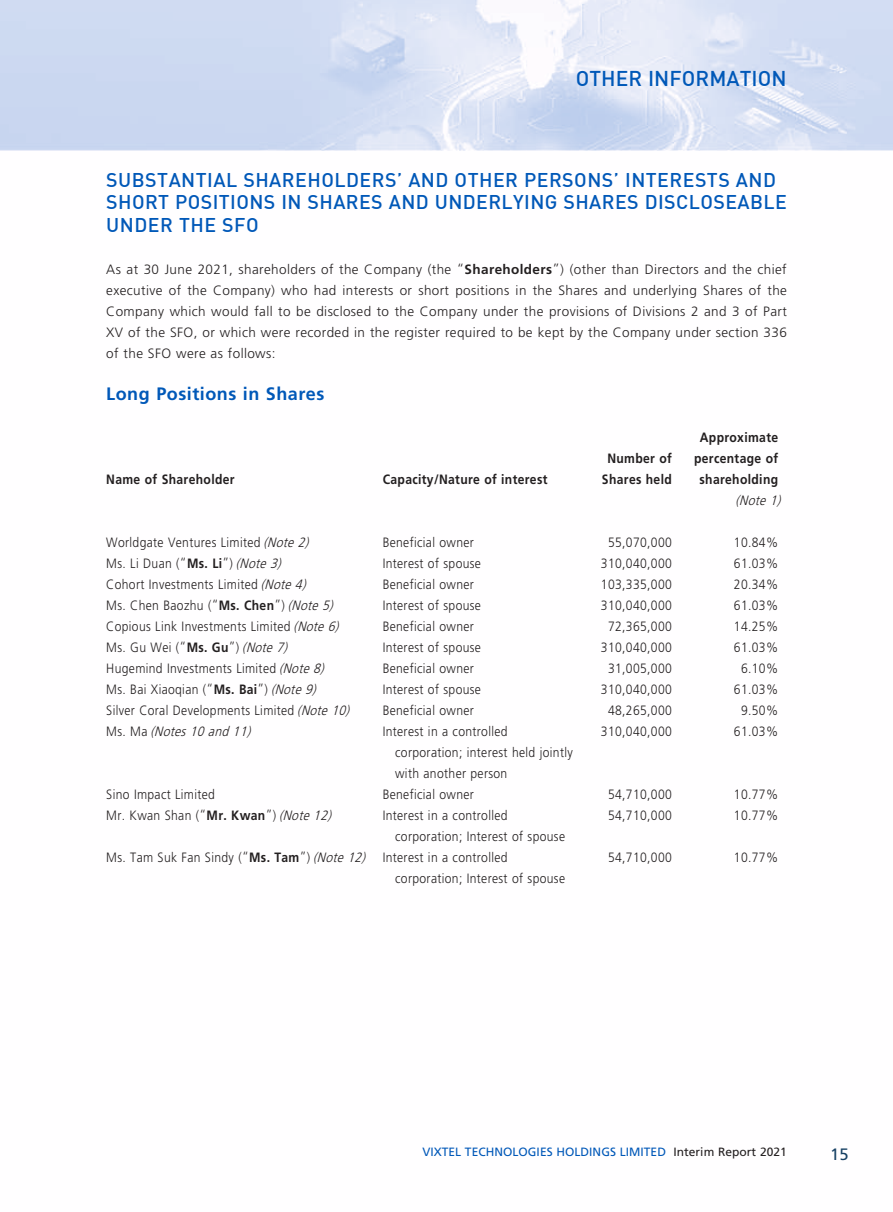
<style>
.page{position:relative;width:893px;height:1212px;background:#fff}
.page>*{position:absolute;margin:0;border:0;box-sizing:border-box;transform-origin:0 0}
.t1{font:21px "DIN Medium";letter-spacing:.005em;color:#0058b8}
.t2{font:19.5px/22.5px "DIN Medium";letter-spacing:.025em;color:#0058b8}
.t3{font:700 18px "Frutiger LT Std";letter-spacing:.03em;color:#0058b8}
.t4{font:16.5px "Frutiger LT Std";color:#164063}
.t5{font:300 13.5px/21px "Frutiger LT Std";letter-spacing:.03em;color:#231f20;scale:.9 1}
.t6{font:300 13.5px/21px "Frutiger LT Std";letter-spacing:.03em;color:#231f20;text-align:justify}
.t7{font:700 13.5px/21px "Frutiger LT Std";letter-spacing:.03em;color:#231f20;text-align:center;scale:.9 1}
.t8{font:italic 300 13.5px "Frutiger LT Std";color:#231f20;scale:.9 1}
.t9{font:12px "Frutiger LT Std";letter-spacing:.005em;color:#0058b8}
.s1{font-weight:700}
.s2{font-style:italic}
.s3{font-style:normal}
.s4{color:#231f20}
</style>
<div class="page">
<img style="left:0;top:0;width:893px;height:151px">
<h1 class="t1" style="left:576px;top:65px;width:212px">OTHER INFORMATION</h1>
<h2 class="t2" style="left:106px;top:168px;width:682px">SUBSTANTIAL SHAREHOLDERS’ AND OTHER PERSONS’ INTERESTS AND<br>SHORT POSITIONS IN SHARES AND UNDERLYING SHARES DISCLOSEABLE<br>UNDER THE SFO</h2>
<p class="t6" style="left:106px;top:259px;width:682px">As at 30 June 2021, shareholders of the Company (the “<span class="s1">Shareholders</span>”) (other than Directors and the chief executive of the Company) who had interests or short positions in the Shares and underlying Shares of the Company which would fall to be disclosed to the Company under the provisions of Divisions 2 and 3 of Part XV of the SFO, or which were recorded in the register required to be kept by the Company under section 336 of the SFO were as follows:</p>
<h3 class="t3" style="left:106px;top:383px;width:220px">Long Positions in Shares</h3>
<p class="t7" style="left:106px;top:469px;width:144px">Name of Shareholder</p>
<p class="t7" style="left:383px;top:469px;width:185px">Capacity/Nature of interest</p>
<p class="t7" style="left:602px;top:448px;width:79px">Number of<br>Shares held</p>
<p class="t7" style="left:694px;top:427px;width:95px">Approximate percentage of shareholding</p>
<p class="t8" style="left:736px;top:492px;width:56px">(Note1)</p>
<p class="t5" style="left:106px;top:532px;width:230px">Worldgate Ventures Limited <span class="s2">(Note2)</span></p>
<p class="t5" style="left:383px;top:532px;width:103px">Beneficial owner</p>
<p class="t5" style="left:608px;top:532px;width:72px">55,070,000</p>
<p class="t5" style="left:734px;top:532px;width:51px">10.84%</p>
<p class="t5" style="left:106px;top:553px;width:200px">Ms. Li Duan (“<span class="s1">Ms. Li</span>”) <span class="s2">(Note3)</span></p>
<p class="t5" style="left:383px;top:553px;width:111px">Interest of spouse</p>
<p class="t5" style="left:601px;top:553px;width:80px">310,040,000</p>
<p class="t5" style="left:734px;top:553px;width:51px">61.03%</p>
<p class="t5" style="left:106px;top:574px;width:227px">Cohort Investments Limited <span class="s2">(Note4)</span></p>
<p class="t5" style="left:383px;top:574px;width:103px">Beneficial owner</p>
<p class="t5" style="left:601px;top:574px;width:80px">103,335,000</p>
<p class="t5" style="left:734px;top:574px;width:51px">20.34%</p>
<p class="t5" style="left:106px;top:595px;width:257px">Ms. Chen Baozhu (“<span class="s1">Ms. Chen</span>”) <span class="s2">(Note5)</span></p>
<p class="t5" style="left:383px;top:595px;width:111px">Interest of spouse</p>
<p class="t5" style="left:601px;top:595px;width:80px">310,040,000</p>
<p class="t5" style="left:734px;top:595px;width:51px">61.03%</p>
<p class="t5" style="left:106px;top:616px;width:264px">Copious Link Investments Limited <span class="s2">(Note6)</span></p>
<p class="t5" style="left:383px;top:616px;width:103px">Beneficial owner</p>
<p class="t5" style="left:608px;top:616px;width:72px">72,365,000</p>
<p class="t5" style="left:734px;top:616px;width:51px">14.25%</p>
<p class="t5" style="left:106px;top:637px;width:207px">Ms. Gu Wei (“<span class="s1">Ms. Gu</span>”) <span class="s2">(Note7)</span></p>
<p class="t5" style="left:383px;top:637px;width:111px">Interest of spouse</p>
<p class="t5" style="left:601px;top:637px;width:80px">310,040,000</p>
<p class="t5" style="left:734px;top:637px;width:51px">61.03%</p>
<p class="t5" style="left:106px;top:658px;width:248px">Hugemind Investments Limited <span class="s2">(Note8)</span></p>
<p class="t5" style="left:383px;top:658px;width:103px">Beneficial owner</p>
<p class="t5" style="left:608px;top:658px;width:72px">31,005,000</p>
<p class="t5" style="left:741px;top:658px;width:43px">6.10%</p>
<p class="t5" style="left:106px;top:679px;width:239px">Ms. Bai Xiaoqian (“<span class="s1">Ms. Bai</span>”) <span class="s2">(Note9)</span></p>
<p class="t5" style="left:383px;top:679px;width:111px">Interest of spouse</p>
<p class="t5" style="left:601px;top:679px;width:80px">310,040,000</p>
<p class="t5" style="left:734px;top:679px;width:51px">61.03%</p>
<p class="t5" style="left:106px;top:700px;width:276px">Silver Coral Developments Limited <span class="s2">(Note10)</span></p>
<p class="t5" style="left:383px;top:700px;width:103px">Beneficial owner</p>
<p class="t5" style="left:608px;top:700px;width:72px">48,265,000</p>
<p class="t5" style="left:741px;top:700px;width:43px">9.50%</p>
<p class="t8" style="left:106px;top:723px;width:166px"><span class="s3">M s . M a</span> (Notes10and11)</p>
<p class="t5" style="left:395px;top:721px;width:199px;text-indent:-12px">Interest in a controlled corporation; interest held jointly with another person</p>
<p class="t5" style="left:601px;top:721px;width:80px">310,040,000</p>
<p class="t5" style="left:734px;top:721px;width:51px">61.03%</p>
<p class="t5" style="left:106px;top:784px;width:122px">Sino Impact Limited</p>
<p class="t5" style="left:383px;top:784px;width:103px">Beneficial owner</p>
<p class="t5" style="left:608px;top:784px;width:72px">54,710,000</p>
<p class="t5" style="left:734px;top:784px;width:51px">10.77%</p>
<p class="t5" style="left:106px;top:805px;width:256px">Mr. Kwan Shan (“<span class="s1">Mr. Kwan</span>”) <span class="s2">(Note12)</span></p>
<p class="t5" style="left:395px;top:805px;width:190px;text-indent:-12px">Interest in a controlled corporation; Interest of spouse</p>
<p class="t5" style="left:608px;top:805px;width:72px">54,710,000</p>
<p class="t5" style="left:734px;top:805px;width:51px">10.77%</p>
<p class="t5" style="left:395px;top:847px;width:190px;text-indent:-289px">Ms. Tam Suk Fan Sindy (“<span class="s1">Ms. Tam</span>”) <span class="s2">(Note12)</span> Interest in a controlled corporation; Interest of spouse</p>
<p class="t5" style="left:608px;top:847px;width:72px">54,710,000</p>
<p class="t5" style="left:734px;top:847px;width:51px">10.77%</p>
<p class="t9" style="left:422px;top:1145px;width:366px">VIXTEL TECHNOLOGIES HOLDINGS LIMITED <span class="s4">Interim Report 2021</span></p>
<p class="t4" style="left:830px;top:1144px;width:20px">15</p>
</div>
